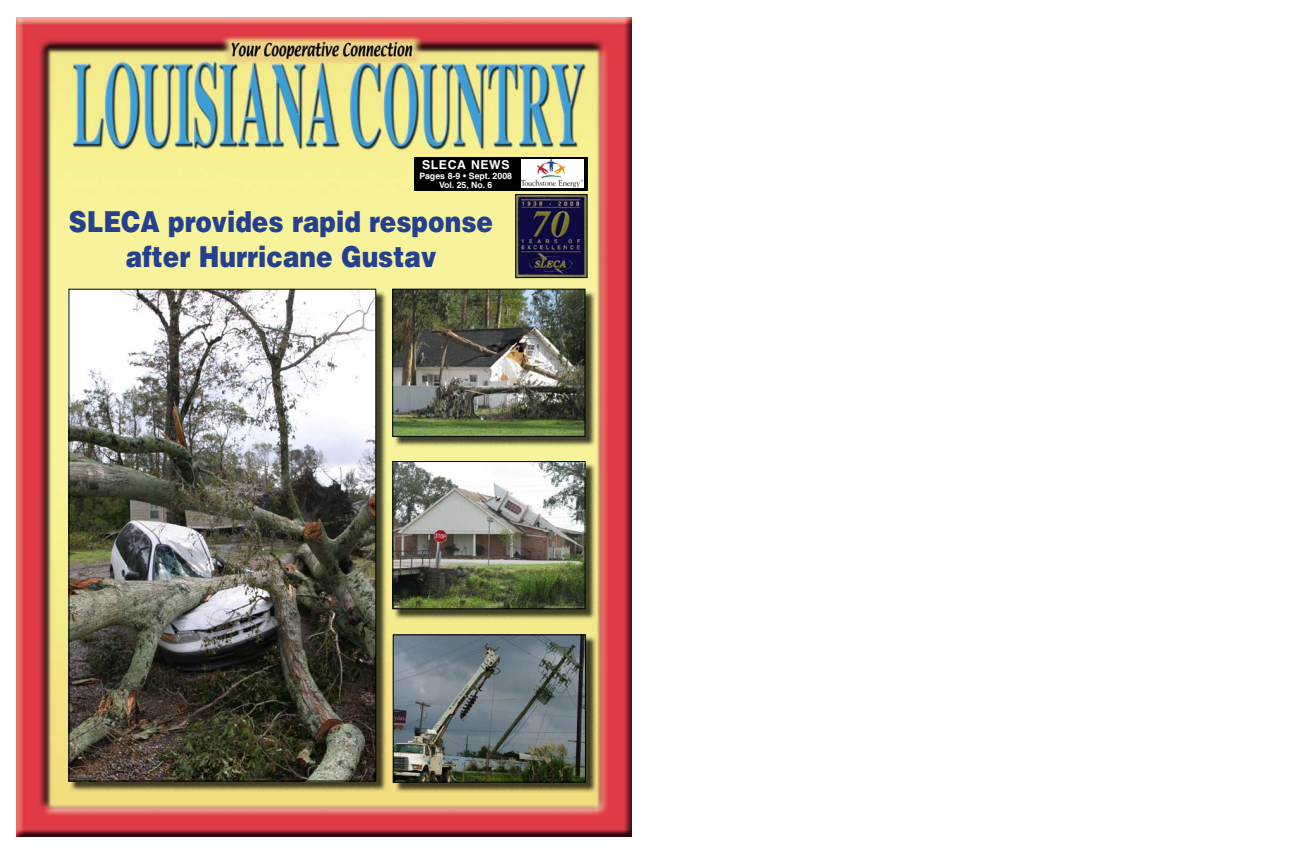
<style>
.page{position:relative;width:1311px;height:851px;background:#fff}
.page>*{position:absolute;margin:0;border:0;box-sizing:border-box;transform-origin:0 0}
.t1{font:900 28.88px/34.6px "Helvetica";color:#25408f;text-align:center;scale:.86 1}
.t2{font:700 12.25px "Helvetica";letter-spacing:.05em;color:#fff}
.t3{font:700 8.75px/8.8px "Helvetica";color:#fff;text-align:center}
</style>
<div class="page">
<img style="left:17px;top:17px;width:614px;height:819px">
<div style="left:414px;top:157px;width:173px;height:34px;background:#000"></div>
<img style="left:521px;top:160px;width:62px;height:28px">
<img style="left:517px;top:196px;width:68px;height:80px">
<div style="left:515px;top:194px;width:72px;height:84px;border:1px solid #000"></div>
<div style="left:69px;top:290px;width:317px;height:501px;background:#000;opacity:.75"></div>
<img style="left:71px;top:291px;width:303px;height:488px">
<div style="left:69px;top:289px;width:307px;height:492px;border:1px solid #000"></div>
<div style="left:393px;top:635px;width:203px;height:157px;background:#000;opacity:.75"></div>
<img style="left:395px;top:636px;width:188px;height:144px">
<div style="left:393px;top:634px;width:192px;height:148px;border:1px solid #000"></div>
<div style="left:393px;top:462px;width:202px;height:157px;background:#000;opacity:.75"></div>
<img style="left:394px;top:463px;width:189px;height:144px">
<div style="left:392px;top:461px;width:193px;height:148px;border:1px solid #000"></div>
<div style="left:393px;top:289px;width:202px;height:158px;background:#000;opacity:.75"></div>
<img style="left:394px;top:291px;width:189px;height:143px">
<div style="left:392px;top:289px;width:193px;height:147px;border:1px solid #000"></div>
<p class="t2" style="left:422px;top:157px;width:88px">SLECA News</p>
<p class="t3" style="left:419px;top:171px;width:94px">Pages 8-9 • Sept. 2008<br>Vol. 25, No. 6</p>
<p class="t1" style="left:69px;top:203px;width:495px">SLECA provides rapid response after Hurricane Gustav</p>
</div>
